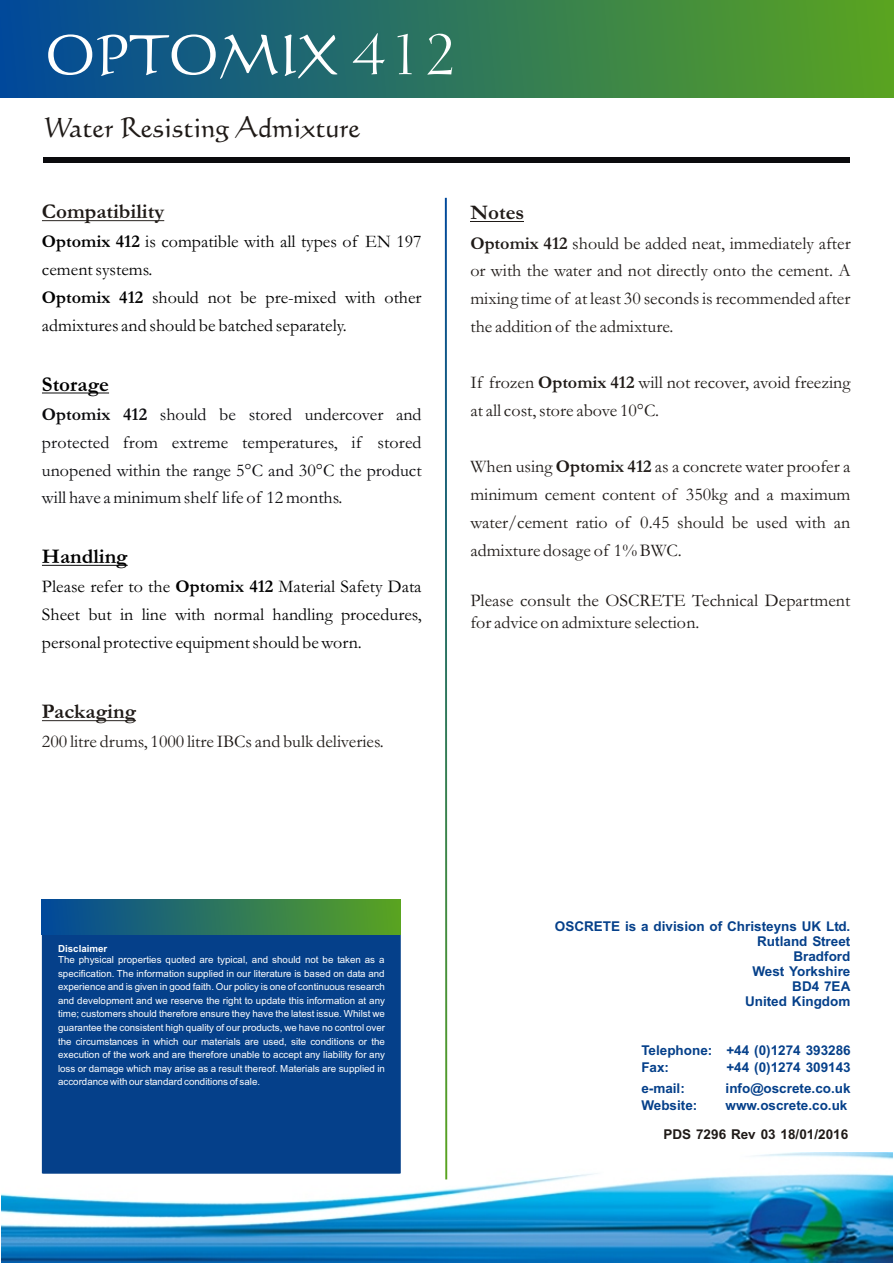
<style>
.page{position:relative;width:894px;height:1263px;background:#fff}
.page>*{position:absolute;margin:0;border:0;box-sizing:border-box;transform-origin:0 0}
.t1{font:54px "Calligraph 421 BT";color:#fff}
.t2{font:27px "Calligraph 421 BT";color:#1f1a17}
.t3{font:700 21px "Garamond";color:#1f1a17}
.t4{font:700 21px "Garamond";color:#000}
.t5{font:18px/27.9px "Garamond";color:#1f1a17;text-align:justify}
.t6{font:18px/27.9px "Garamond";color:#000}
.t7{font:18px/27.9px "Garamond";color:#0a0a0d;text-align:justify}
.t8{font:700 13.5px/15.1px "Arial";color:#05408a}
.t9{font:700 13.5px "Arial";color:#1f1a17}
.t10{font:9.75px/13.6px "Arial";color:#fff;text-align:justify}
.t11{font:700 9.75px "Arial";color:#fff}
.s1{font-family:"Calligraph 810 BT";font-size:60px}
.s2{font-weight:700}
</style>
<div class="page">
<img style="left:1px;top:1152px;width:892px;height:111px">
<hr style="left:42px;top:220px;width:122px;height:1px;background:#1f1a17">
<hr style="left:42px;top:720px;width:94px;height:1px;background:#1f1a17">
<hr style="left:42px;top:393px;width:67px;height:1px;background:#000">
<hr style="left:42px;top:565px;width:86px;height:1px;background:#000">
<div style="left:42px;top:935px;width:359px;height:239px;background:#05408a"></div>
<hr style="left:470px;top:221px;width:54px;height:1px;background:#1f1a17">
<svg style="left:445px;top:198px;width:2px;height:981px;background:#3a7e68"></svg>
<div style="left:42px;top:900px;width:359px;height:35px;background:linear-gradient(to right,#00489b,#5aa420)"></div>
<div style="left:44px;top:157px;width:806px;height:6px;background:#0a0a0d"></div>
<div style="left:0;top:0;width:894px;height:98px;background:linear-gradient(to right,#00489b,#5aa420)"></div>
<h1 class="t1" style="left:45px;top:33px;width:416px">OPTOMIX <span class="s1">412</span></h1>
<h2 class="t2" style="left:44px;top:116px;width:318px">Water Resisting Admixture</h2>
<h3 class="t3" style="left:42px;top:205px;width:124px">Compatibility</h3>
<h3 class="t6" style="left:42px;top:230px;width:381px"><span class="s2">Optomix 412</span> is compatible with all types of EN 197 cement systems.<br><span class="s2">Optomix 412</span> should not be pre-mixed with other admixtures and should be batched separately.</h3>
<h3 class="t4" style="left:42px;top:377px;width:69px">Storage</h3>
<h3 class="t7" style="left:42px;top:402px;width:381px"><span class="s2">Optomix 412</span> should be stored undercover and protected from extreme temperatures, if stored unopened within the range 5°C and 30°C the product will have a minimum shelf life of 12 months.</h3>
<h3 class="t4" style="left:42px;top:549px;width:87px">Handling</h3>
<h3 class="t6" style="left:42px;top:575px;width:381px;text-align:justify">Please refer to the <span class="s2">Optomix 412</span> Material Safety Data Sheet but in line with normal handling procedures, personal protective equipment should be worn.</h3>
<h3 class="t3" style="left:42px;top:705px;width:96px">Packaging</h3>
<h3 class="t5" style="left:42px;top:730px;width:343px">200 litre drums, 1000 litre IBCs and bulk deliveries.</h3>
<h3 class="t3" style="left:470px;top:206px;width:55px">Notes</h3>
<h3 class="t5" style="left:470px;top:231px;width:382px"><span class="s2">Optomix 412</span> should be added neat, immediately after or with the water and not directly onto the cement. A mixing time of at least 30 seconds is recommended after the addition of the admixture.</h3>
<h3 class="t5" style="left:470px;top:371px;width:382px">If frozen <span class="s2">Optomix 412</span> will not recover, avoid freezing at all cost, store above 10°C.</h3>
<h3 class="t5" style="left:470px;top:455px;width:381px">When using <span class="s2">Optomix 412</span> as a concrete water proofer a minimum cement content of 350kg and a maximum water/cement ratio of 0.45 should be used with an admixture dosage of 1% BWC.</h3>
<h3 class="t5" style="left:470px;top:592px;width:381px;line-height:22.2px">Please consult the OSCRETE Technical Department for advice on admixture selection.</h3>
<p class="t11" style="left:58px;top:945px;width:51px">Disclaimer</p>
<p class="t10" style="left:58px;top:954px;width:329px">The physical properties quoted are typical, and should not be taken as a specification. The information supplied in our literature is based on data and experience and is given in good faith. Our policy is one of continuous research and development and we reserve the right to update this information at any time; customers should therefore ensure they have the latest issue. Whilst we guarantee the consistent high quality of our products, we have no control over the circumstances in which our materials are used, site conditions or the execution of the work and are therefore unable to accept any liability for any loss or damage which may arise as a result thereof. Materials are supplied in accordance with our standard conditions of sale.</p>
<h3 class="t8" style="left:555px;top:920px;width:297px;text-align:right">OSCRETE is a division of Christeyns UK Ltd.<br>Rutland Street<br>Bradford<br>West Yorkshire<br>BD4 7EA<br>United Kingdom</h3>
<h3 class="t8" style="left:641px;top:1043px;width:73px;line-height:16.8px">Telephone:<br>Fax:</h3>
<h3 class="t8" style="left:726px;top:1043px;width:126px;line-height:16.8px">+44 (0)1274 393286 +44 (0)1274 309143</h3>
<h3 class="t8" style="left:726px;top:1082px;width:127px;line-height:16.8px">info@oscrete.co.uk www.oscrete.co.uk</h3>
<h3 class="t8" style="left:641px;top:1082px;width:58px;line-height:16.8px">e-mail:<br>Website:</h3>
<h3 class="t9" style="left:663px;top:1130px;width:186px">PDS 7296 Rev 03 18/01/2016</h3>
</div>
